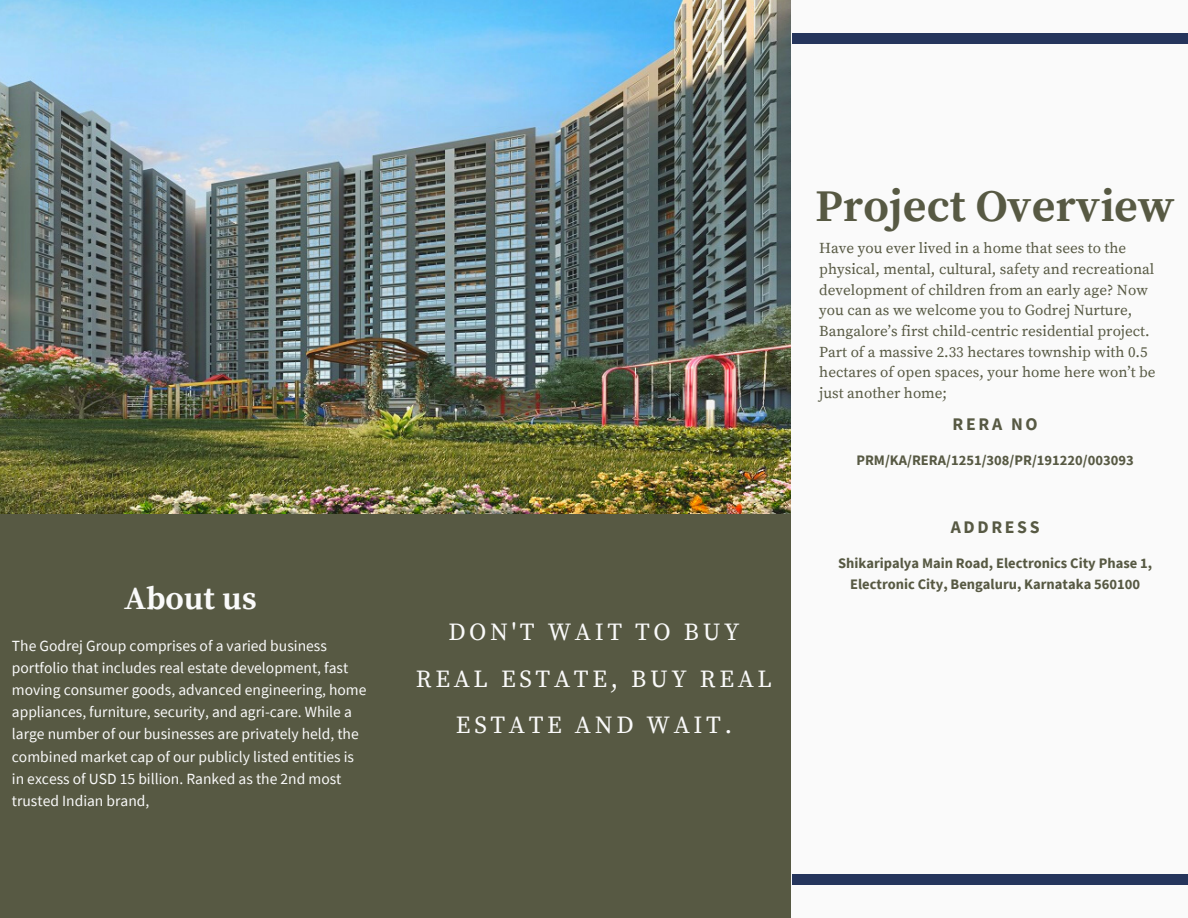
<style>
.page{position:relative;width:1188px;height:918px;background:#575943}
.page>*{position:absolute;margin:0;border:0;box-sizing:border-box;transform-origin:0 0}
.t1{font:700 45.15px "Source Serif Pro";color:#575943}
.t2{font:700 32.55px "Source Serif Pro";color:#fafafa}
.t3{font:24.45px/46.3px "Source Serif Pro";letter-spacing:.15em;color:#fafafa;text-align:center}
.t4{font:700 17.7px "Source Sans Pro";letter-spacing:.15em;color:#575943}
.t5{font:15.6px/22.2px "Source Sans Pro";color:#fafafa}
.t6{font:15.15px/20.7px "Source Serif Pro";color:#575943}
.t7{font:700 14.55px/21.8px "Source Sans Pro";color:#575943;text-align:center}
</style>
<div class="page">
<img style="left:0;top:0;width:792px;height:513px">
<div style="left:792px;top:0;width:396px;height:918px;background:#fafafa"></div>
<div style="left:792px;top:34px;width:396px;height:10px;background:#25355c"></div>
<div style="left:792px;top:874px;width:396px;height:10px;background:#25355c"></div>
<p class="t2" style="left:124px;top:579px;width:134px">About us</p>
<p class="t5" style="left:12px;top:634px;width:356px">The Godrej Group comprises of a varied business portfolio that includes real estate development, fast moving consumer goods, advanced engineering, home appliances, furniture, security, and agri-care. While a large number of our businesses are privately held, the combined market cap of our publicly listed entities is in excess of USD 15 billion. Ranked as the 2nd most trusted Indian brand,</p>
<p class="t3" style="left:416px;top:610px;width:358px">DON'T WAIT TO BUY<br>REAL ESTATE, BUY REAL<br>ESTATE AND WAIT.</p>
<p class="t1" style="left:816px;top:180px;width:361px">Project Overview</p>
<p class="t6" style="left:819px;top:238px;width:338px">Have you ever lived in a home that sees to the physical, mental, cultural, safety and recreational development of children from an early age? Now you can as we welcome you to Godrej Nurture, Bangalore’s first child-centric residential project.<br>Part of a massive 2.33 hectares township with 0.5 hectares of open spaces, your home here won’t be just another home;</p>
<p class="t4" style="left:953px;top:413px;width:87px">RERA NO</p>
<p class="t7" style="left:856px;top:449px;width:279px">PRM/KA/RERA/1251/308/PR/191220/003093</p>
<p class="t4" style="left:951px;top:516px;width:90px">ADDRESS</p>
<p class="t7" style="left:838px;top:552px;width:316px">Shikaripalya Main Road, Electronics City Phase 1,<br>Electronic City, Bengaluru, Karnataka 560100</p>
</div>
